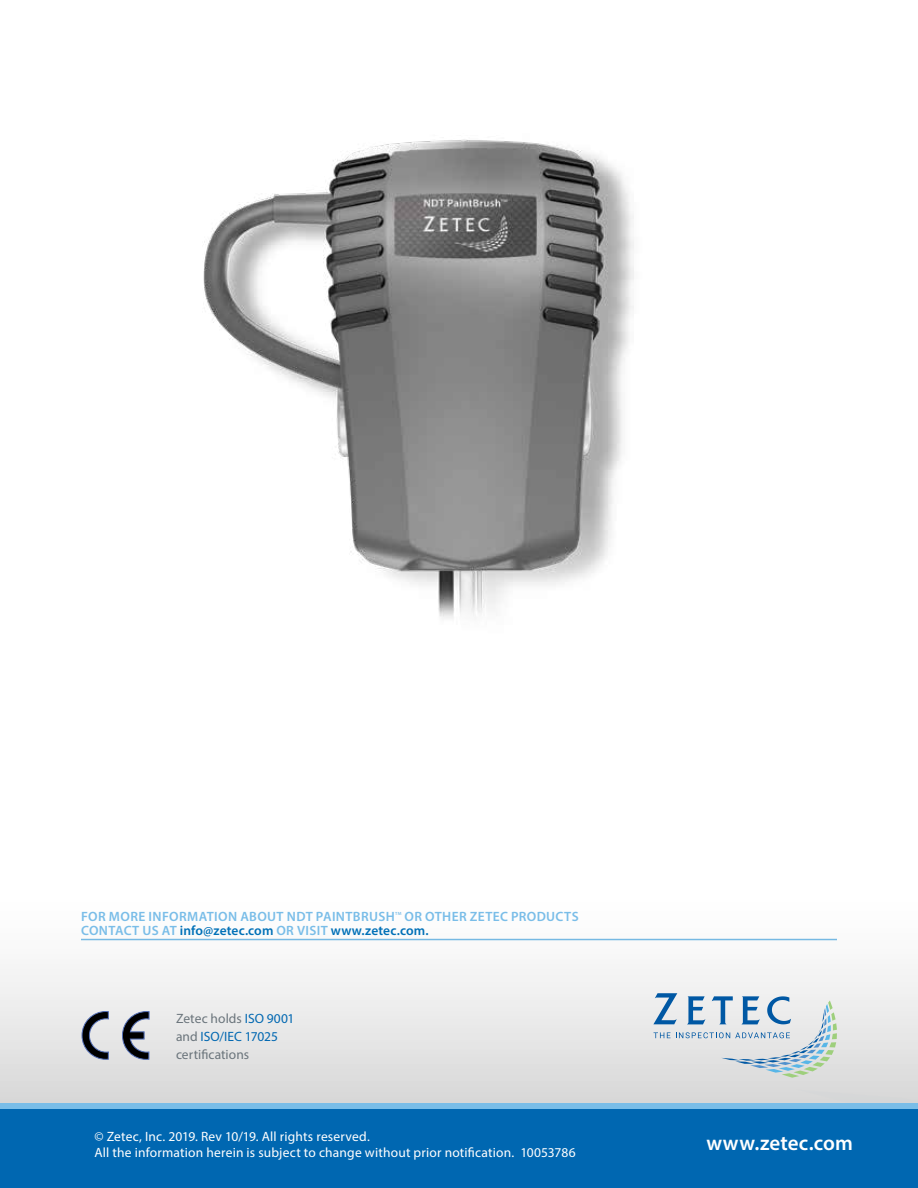
<style>
.page{position:relative;width:918px;height:1188px;background:#fff}
.page>*{position:absolute;margin:0;border:0;box-sizing:border-box;transform-origin:0 0}
.t1{font:600 21px "Myriad Pro";letter-spacing:.005em;color:#fff}
.t2{font:13.5px/16.2px "Myriad Pro";letter-spacing:.015em;color:#fff}
.t3{font:600 13.5px/13.5px "Myriad Pro";letter-spacing:.025em;color:#79bde8}
.t4{font:13.5px/18px "Myriad Pro";color:#6a747b}
.t5{font:600 4.5px "Myriad Pro";color:#79bde8}
.s1{color:#0070b7}
.s2{color:#0067b1}
</style>
<div class="page">
<svg style="left:0;top:938px;width:918px;height:165px"></svg>
<img style="left:203px;top:139px;width:431px;height:480px">
<div style="left:797px;top:1090px;width:121px;height:13px;background:#d7d7d8"></div>
<svg style="left:653px;top:993px;width:184px;height:85px"></svg>
<svg style="left:122px;top:1012px;width:27px;height:47px"></svg>
<svg style="left:82px;top:1011px;width:26px;height:48px"></svg>
<hr style="left:81px;top:939px;width:756px;height:1px;background:#79bde8">
<div style="left:0;top:1109px;width:918px;height:79px;background:#0067b1"></div>
<div style="left:0;top:1103px;width:918px;height:6px;background:#79bde8"></div>
<p class="t3" style="left:81px;top:910px;width:499px;text-indent:323px">OR OTHER ZETEC PRODUCTS<br>CONTACT US AT <span class="s1">info@zetec.com</span> OR VISIT <span class="s1">www.zetec.com.</span></p>
<p class="t3" style="left:81px;top:910px;width:315px">FOR MORE INFORMATION ABOUT NDT PAINTBRUSH</p>
<p class="t5" style="left:395px;top:911px;width:8px">TM</p>
<p class="t4" style="left:176px;top:1009px;width:120px">Zetec holds <span class="s2">ISO 9001 </span>and <span class="s2">ISO/IEC 17025 </span>certifications</p>
<p class="t2" style="left:94px;top:1128px;width:483px">© Zetec, Inc. 2019. Rev 10/19. All rights reserved.<br>All the information herein is subject to change without prior notification. 10053786</p>
<h1 class="t1" style="left:707px;top:1129px;width:148px">www.zetec.com</h1>
</div>
